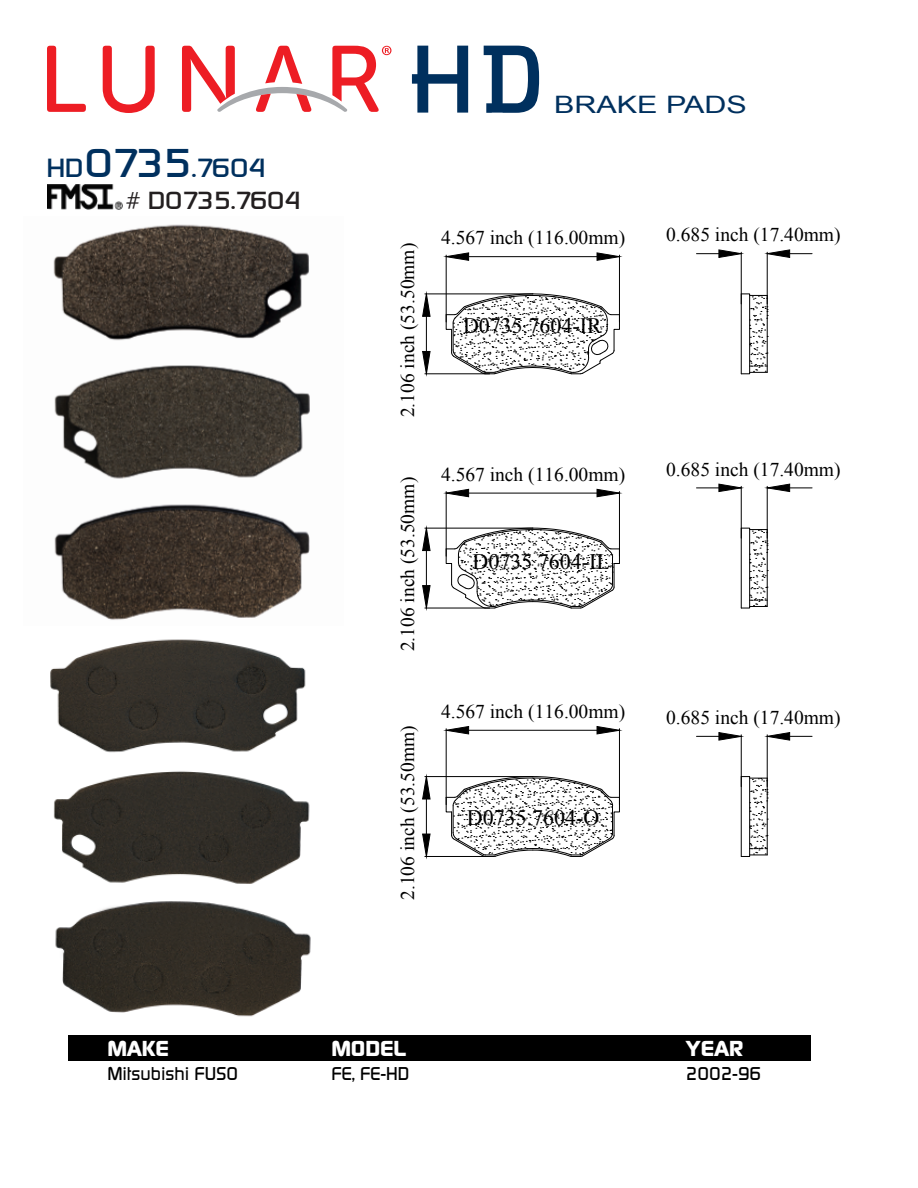
<style>
.page{position:relative;width:918px;height:1188px;background:#fff}
.page>*{position:absolute;margin:0;border:0;box-sizing:border-box;transform-origin:0 0}
.t1{font:500 25.5px "Dicot";letter-spacing:-.025em;color:#00305e;scale:1.15 1}
.t2{font:500 24px "Dicot";letter-spacing:-.025em;color:#231f20;scale:1.15 1}
.t3{font:24px "Arial";color:#00305e;scale:1.27 1}
.t4{font:22.05px "Times New Roman";color:#000}
.t5{font:700 21px "Dicot";letter-spacing:-.005em;color:#fff;scale:1.15 1}
.t6{font:19.5px "Times New Roman";color:#000}
.t7{font:500 18px "Dicot";letter-spacing:.01em;color:#000}
.s1{font-size:39px}
</style>
<div class="page">
<img style="left:50px;top:639px;width:261px;height:378px">
<svg style="left:445px;top:776px;width:175px;height:81px"></svg>
<div style="left:741px;top:776px;width:9px;height:81px;border:1px solid #000"></div>
<hr style="left:446px;top:729px;width:1px;height:76px;background:#000">
<hr style="left:619px;top:729px;width:1px;height:76px;background:#000">
<hr style="left:469px;top:730px;width:128px;height:1px;background:#000">
<svg style="left:445px;top:726px;width:24px;height:9px"></svg>
<svg style="left:596px;top:726px;width:24px;height:9px"></svg>
<hr style="left:425px;top:776px;width:108px;height:1px;background:#000">
<hr style="left:425px;top:856px;width:65px;height:1px;background:#000">
<hr style="left:426px;top:799px;width:1px;height:35px;background:#000">
<svg style="left:422px;top:776px;width:9px;height:24px"></svg>
<svg style="left:422px;top:833px;width:9px;height:24px"></svg>
<hr style="left:741px;top:735px;width:1px;height:52px;background:#000">
<hr style="left:767px;top:735px;width:1px;height:52px;background:#000">
<svg style="left:696px;top:732px;width:46px;height:9px"></svg>
<svg style="left:766px;top:732px;width:46px;height:9px"></svg>
<svg style="left:750px;top:778px;width:18px;height:77px"></svg>
<svg style="left:445px;top:526px;width:175px;height:83px"></svg>
<div style="left:741px;top:528px;width:9px;height:81px;border:1px solid #000"></div>
<hr style="left:741px;top:486px;width:1px;height:52px;background:#000">
<hr style="left:767px;top:486px;width:1px;height:52px;background:#000">
<svg style="left:696px;top:483px;width:46px;height:9px"></svg>
<svg style="left:766px;top:483px;width:46px;height:9px"></svg>
<svg style="left:750px;top:529px;width:18px;height:78px"></svg>
<hr style="left:446px;top:492px;width:1px;height:64px;background:#000">
<hr style="left:619px;top:492px;width:1px;height:64px;background:#000">
<hr style="left:469px;top:493px;width:128px;height:1px;background:#000">
<svg style="left:445px;top:489px;width:24px;height:8px"></svg>
<svg style="left:596px;top:489px;width:24px;height:8px"></svg>
<hr style="left:425px;top:528px;width:108px;height:1px;background:#000">
<hr style="left:425px;top:608px;width:65px;height:1px;background:#000">
<hr style="left:426px;top:551px;width:1px;height:35px;background:#000">
<svg style="left:422px;top:527px;width:9px;height:24px"></svg>
<svg style="left:422px;top:585px;width:9px;height:24px"></svg>
<svg style="left:445px;top:293px;width:175px;height:82px"></svg>
<div style="left:741px;top:293px;width:9px;height:81px;border:1px solid #000"></div>
<hr style="left:741px;top:252px;width:1px;height:52px;background:#000">
<hr style="left:767px;top:252px;width:1px;height:52px;background:#000">
<svg style="left:696px;top:249px;width:46px;height:9px"></svg>
<svg style="left:766px;top:249px;width:46px;height:9px"></svg>
<svg style="left:750px;top:295px;width:18px;height:78px"></svg>
<hr style="left:446px;top:255px;width:1px;height:67px;background:#000">
<hr style="left:619px;top:255px;width:1px;height:67px;background:#000">
<hr style="left:469px;top:256px;width:128px;height:1px;background:#000">
<svg style="left:445px;top:252px;width:24px;height:9px"></svg>
<svg style="left:596px;top:252px;width:24px;height:9px"></svg>
<hr style="left:425px;top:294px;width:108px;height:1px;background:#000">
<hr style="left:425px;top:373px;width:65px;height:1px;background:#000">
<hr style="left:426px;top:316px;width:1px;height:35px;background:#000">
<svg style="left:422px;top:293px;width:9px;height:24px"></svg>
<svg style="left:422px;top:351px;width:9px;height:24px"></svg>
<svg style="left:412px;top:46px;width:127px;height:67px"></svg>
<div style="left:68px;top:1035px;width:742px;height:25px;background:#000"></div>
<svg style="left:47px;top:46px;width:344px;height:67px"></svg>
<img style="left:53px;top:224px;width:257px;height:396px">
<img style="left:48px;top:185px;width:75px;height:25px">
<h1 class="t1" style="left:47px;top:156px;width:193px">HD<span class="s1">0735</span>.7604</h1>
<p class="t2" style="left:125px;top:189px;width:155px"># D0735.7604</p>
<p class="t3" style="left:554px;top:89px;width:153px">BRAKE PADS</p>
<p class="t6" style="left:394px;top:417px;width:176px;rotate:-90deg">2.106 inch (53.50mm)</p>
<p class="t6" style="left:394px;top:651px;width:176px;rotate:-90deg">2.106 inch (53.50mm)</p>
<p class="t6" style="left:394px;top:900px;width:176px;rotate:-90deg">2.106 inch (53.50mm)</p>
<p class="t6" style="left:441px;top:225px;width:186px">4.567 inch (116.00mm)</p>
<p class="t6" style="left:666px;top:222px;width:176px">0.685 inch (17.40mm)</p>
<p class="t4" style="left:463px;top:311px;width:140px">D0735.7604-IR</p>
<p class="t6" style="left:441px;top:461px;width:186px">4.567 inch (116.00mm)</p>
<p class="t4" style="left:472px;top:547px;width:139px">D0735.7604-IL</p>
<p class="t6" style="left:666px;top:456px;width:176px">0.685 inch (17.40mm)</p>
<p class="t6" style="left:441px;top:698px;width:186px">4.567 inch (116.00mm)</p>
<p class="t4" style="left:467px;top:802px;width:134px">D0735.7604-O</p>
<p class="t6" style="left:666px;top:704px;width:176px">0.685 inch (17.40mm)</p>
<p class="t5" style="left:107px;top:1039px;width:55px">MAKE</p>
<p class="t7" style="left:107px;top:1065px;width:132px">Mitsubishi FUSO</p>
<p class="t5" style="left:331px;top:1039px;width:67px">MODEL</p>
<p class="t7" style="left:331px;top:1065px;width:80px">FE, FE-HD</p>
<p class="t5" style="left:686px;top:1039px;width:52px">YEAR</p>
<p class="t7" style="left:686px;top:1065px;width:77px">2002-96</p>
</div>
